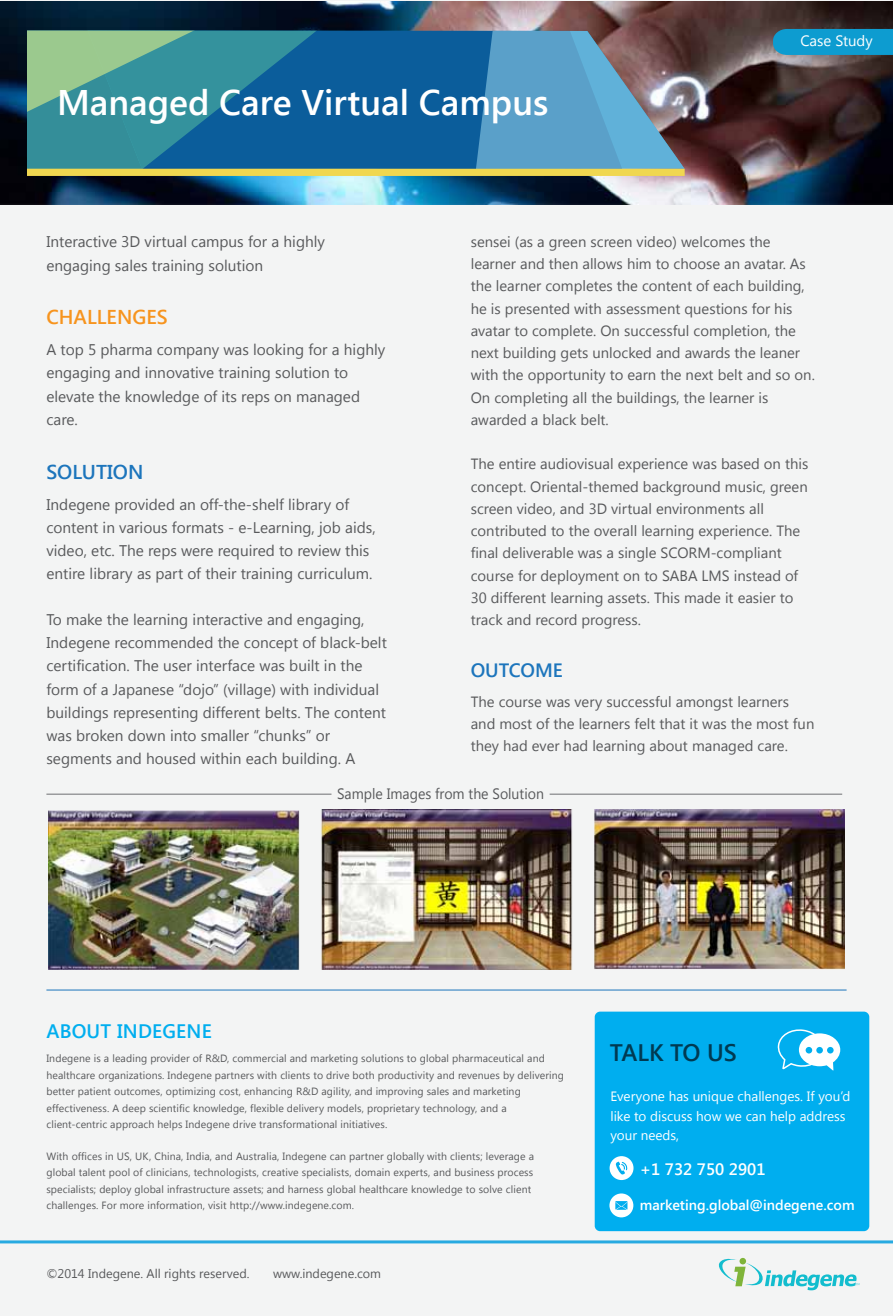
<style>
.page{position:relative;width:893px;height:1316px;background:#fff}
.page>*{position:absolute;margin:0;border:0;box-sizing:border-box;transform-origin:0 0}
.t1{font:600 35.55px "Segoe UI";color:#fff}
.t2{font:600 23.85px "Segoe UI";color:#003a52}
.t3{font:600 20.1px "Segoe UI";color:#f7941e}
.t4{font:600 20.1px "Segoe UI";color:#1c75bc}
.t5{font:600 19.5px "Segoe UI";letter-spacing:.01em;color:#00aeef}
.t6{font:600 19.35px "Segoe UI";color:#1c75bc}
.t7{font:600 16.5px "Segoe UI";color:#fff}
.t8{font:15.45px/23.1px "Segoe UI";color:#58595b}
.t9{font:15px "Segoe UI";color:#58595b;scale:.94 1}
.t10{font:15px "Segoe UI";color:#fff}
.t11{font:14.85px/22.2px "Segoe UI";color:#58595b}
.t12{font:600 14.25px "Segoe UI";color:#fff}
.t13{font:13.5px/19.5px "Segoe UI";color:#fff}
.t14{font:12.6px "Segoe UI";color:#58595b}
.t15{font:10.5px/16.5px "Segoe UI";letter-spacing:.01em;color:#58595b}
</style>
<div class="page">
<div style="left:0;top:0;width:893px;height:1315px;background:#f3f4f4"></div>
<img style="left:0;top:2px;width:893px;height:203px">
<div style="left:773px;top:29px;width:120px;height:26px;background:#0d9cd0"></div>
<svg style="left:27px;top:30px;width:658px;height:139px;background:#3b82a1"></svg>
<div style="left:27px;top:169px;width:658px;height:7px;background:#f0d750"></div>
<svg style="left:718px;top:1257px;width:141px;height:33px"></svg>
<hr style="left:0;top:1240px;width:893px;height:3px;background:#27aae1">
<hr style="left:46px;top:989px;width:801px;height:1px;background:#1c75bc">
<div style="left:595px;top:1011px;width:274px;height:220px;background:#00aeef;border-radius:5px"></div>
<div style="left:609px;top:1193px;width:24px;height:24px;background:#fff;border-radius:50%"></div>
<svg style="left:615px;top:1201px;width:12px;height:8px"></svg>
<div style="left:610px;top:1156px;width:23px;height:24px;background:#fff;border-radius:50%"></div>
<svg style="left:616px;top:1161px;width:12px;height:13px"></svg>
<svg style="left:777px;top:1029px;width:63px;height:42px"></svg>
<div style="left:806px;top:1046px;width:6px;height:7px;background:#00aeef;border-radius:50%"></div>
<svg style="left:816px;top:1046px;width:7px;height:7px"></svg>
<svg style="left:827px;top:1046px;width:7px;height:7px"></svg>
<img style="left:49px;top:810px;width:795px;height:159px">
<hr style="left:46px;top:793px;width:285px;height:1px;background:#6d6e71">
<hr style="left:550px;top:793px;width:292px;height:1px;background:#6d6e71">
<h1 class="t1" style="left:57px;top:78px;width:493px">Managed Care Virtual Campus</h1>
<p class="t10" style="left:800px;top:31px;width:74px">Case Study</p>
<p class="t8" style="left:46px;top:230px;width:280px">Interactive 3D virtual campus for a highly engaging sales training solution</p>
<h3 class="t3" style="left:46px;top:303px;width:123px">CHALLENGES</h3>
<p class="t8" style="left:46px;top:337px;width:340px">A top 5 pharma company was looking for a highly engaging and innovative training solution to elevate the knowledge of its reps on managed care.</p>
<h3 class="t4" style="left:46px;top:457px;width:98px">SOLUTION</h3>
<p class="t8" style="left:46px;top:492px;width:331px">Indegene provided an off-the-shelf library of content in various formats - e-Learning, job aids, video, etc. The reps were required to review this entire library as part of their training curriculum.</p>
<p class="t8" style="left:46px;top:607px;width:342px">To make the learning interactive and engaging, Indegene recommended the concept of black-belt certification. The user interface was built in the form of a Japanese “dojo” (village) with individual buildings representing different belts. The content was broken down into smaller “chunks” or segments and housed within each building. A</p>
<p class="t11" style="left:471px;top:230px;width:346px">sensei (as a green screen video) welcomes the learner and then allows him to choose an avatar. As the learner completes the content of each building, he is presented with assessment questions for his avatar to complete. On successful completion, the next building gets unlocked and awards the leaner with the opportunity to earn the next belt and so on.<br>On completing all the buildings, the learner is awarded a black belt.</p>
<p class="t11" style="left:471px;top:452px;width:339px">The entire audiovisual experience was based on this concept. Oriental-themed background music, green screen video, and 3D virtual environments all contributed to the overall learning experience. The final deliverable was a single SCORM-compliant course for deployment on to SABA LMS instead of 30 different learning assets. This made it easier to track and record progress.</p>
<h3 class="t6" style="left:471px;top:657px;width:94px">OUTCOME</h3>
<p class="t11" style="left:471px;top:690px;width:345px">The course was very successful amongst learners and most of the learners felt that it was the most fun they had ever had learning about managed care.</p>
<p class="t9" style="left:337px;top:783px;width:222px">Sample Images from the Solution</p>
<h3 class="t5" style="left:46px;top:1017px;width:167px">ABOUT INDEGENE</h3>
<p class="t15" style="left:46px;top:1050px;width:519px">Indegene is a leading provider of R&amp;D, commercial and marketing solutions to global pharmaceutical and healthcare organizations. Indegene partners with clients to drive both productivity and revenues by delivering better patient outcomes, optimizing cost, enhancing R&amp;D agility, and improving sales and marketing effectiveness. A deep scientific knowledge, flexible delivery models, proprietary technology, and a client-centric approach helps Indegene drive transformational initiatives.</p>
<p class="t15" style="left:46px;top:1147px;width:489px">With offices in US, UK, China, India, and Australia, Indegene can partner globally with clients; leverage a global talent pool of clinicians, technologists, creative specialists, domain experts, and business process specialists; deploy global infrastructure assets; and harness global healthcare knowledge to solve client challenges. For more information, visit http://www.indegene.com.</p>
<p class="t14" style="left:46px;top:1264px;width:205px">©2014 Indegene. All rights reserved.</p>
<p class="t14" style="left:273px;top:1264px;width:110px">www.indegene.com</p>
<h2 class="t2" style="left:610px;top:1035px;width:128px">TALK TO US</h2>
<p class="t13" style="left:610px;top:1086px;width:242px">Everyone has unique challenges. If you’d like to discuss how we can help address your needs,</p>
<p class="t7" style="left:640px;top:1157px;width:127px">+1 732 750 2901</p>
<p class="t12" style="left:640px;top:1195px;width:216px">marketing.global@indegene.com</p>
</div>
